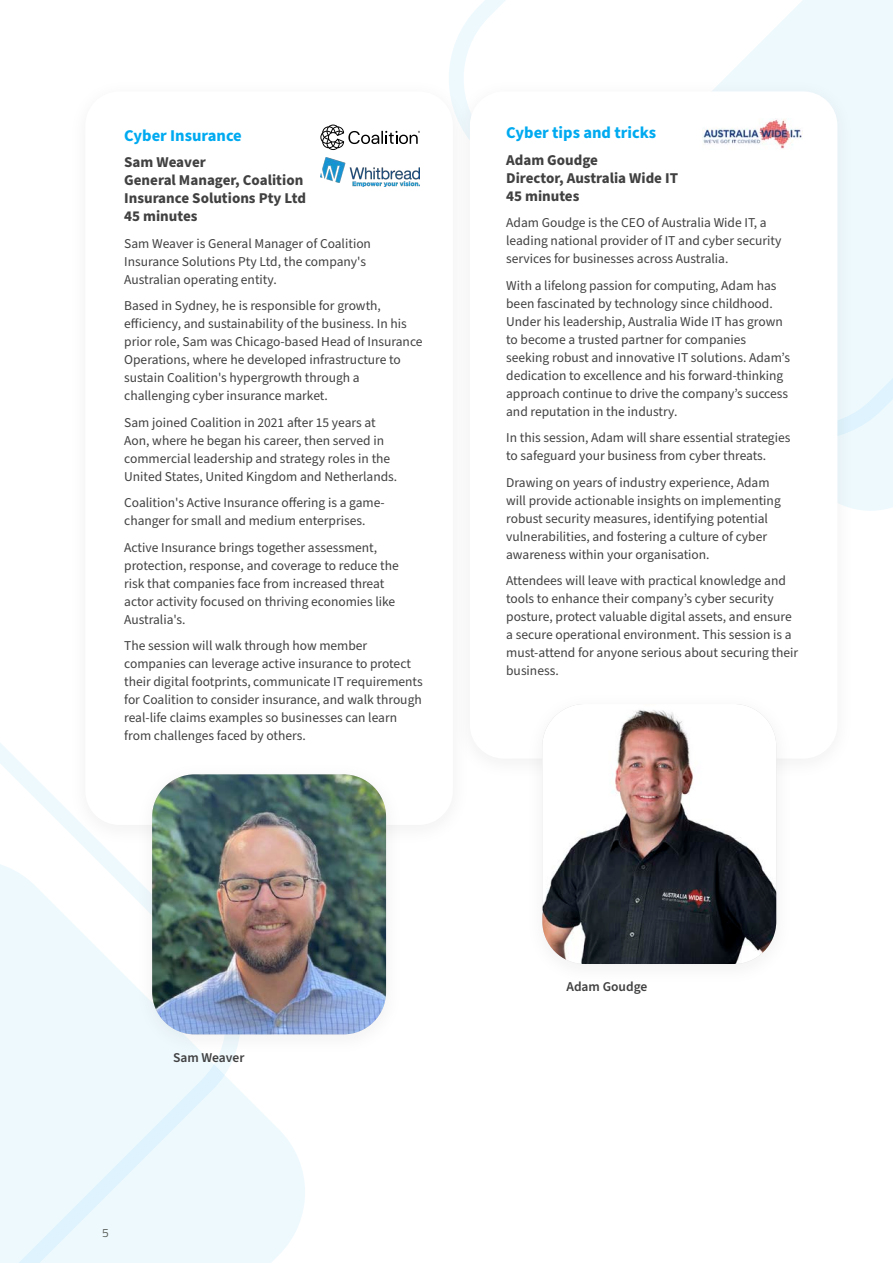
<style>
.page{position:relative;width:893px;height:1263px;background:#fff}
.page>*{position:absolute;margin:0;border:0;box-sizing:border-box;transform-origin:0 0}
._8_12_Content_gray_Source_Sans_Pro{font:700 16.5px "Source Sans Pro";color:#00aaf0}
._8_12_Content_gray_Source_Sans_Pro-2{font:700 15px/18px "Source Sans Pro";color:#414141}
._8_12_Content_gray_Source_Sans_Pro-3{font:13.5px/18px "Source Sans Pro";color:#414141}
._8_12_Content_gray_Source_Sans_Pro-4{font:600 13.5px "Source Sans Pro";color:#414141}
._8_Content_gray_R_Titillium_Web{font:12px "Titillium Web";color:#5b605a}
</style>
<div class="page">
<svg style="left:263px;top:1114px;width:42px;height:149px;fill:#eef9fe"></svg>
<svg style="left:449px;top:0;width:444px;height:463px"></svg>
<svg style="left:0;top:743px;width:263px;height:520px"></svg>
<div style="left:451px;top:77px;width:405px;height:705px;background:#231f20;opacity:.07"></div>
<div style="left:470px;top:91px;width:367px;height:668px;background:#fff;border-radius:34px"></div>
<img style="left:703px;top:119px;width:99px;height:30px">
<div style="left:524px;top:690px;width:271px;height:297px;background:#fefefe"></div>
<img style="left:542px;top:704px;width:234px;height:260px">
<div style="left:67px;top:77px;width:405px;height:771px;background:#fbfbfc"></div>
<div style="left:85px;top:91px;width:368px;height:734px;background:#fff;border-radius:34px"></div>
<div style="left:134px;top:760px;width:271px;height:297px;background:#231f20;opacity:.07"></div>
<img style="left:152px;top:774px;width:234px;height:260px">
<img style="left:320px;top:157px;width:100px;height:29px">
<svg style="left:320px;top:125px;width:100px;height:25px"></svg>
<p class="_8_12_Content_gray_Source_Sans_Pro" style="left:124px;top:124px;width:119px">Cyber Insurance</p>
<p class="_8_12_Content_gray_Source_Sans_Pro-2" style="left:124px;top:154px;width:183px">Sam Weaver<br>General Manager, Coalition<br>Insurance Solutions Pty Ltd<br>45 minutes</p>
<p class="_8_12_Content_gray_Source_Sans_Pro-3" style="left:124px;top:235px;width:248px">Sam Weaver is General Manager of Coalition<br>Insurance Solutions Pty Ltd, the company's<br>Australian operating entity.</p>
<p class="_8_12_Content_gray_Source_Sans_Pro-3" style="left:124px;top:297px;width:300px">Based in Sydney, he is responsible for growth, efficiency, and sustainability of the business. In his prior role, Sam was Chicago-based Head of Insurance Operations, where he developed infrastructure to sustain Coalition's hypergrowth through a challenging cyber insurance market.</p>
<p class="_8_12_Content_gray_Source_Sans_Pro-3" style="left:124px;top:414px;width:275px">Sam joined Coalition in 2021 after 15 years at Aon, where he began his career, then served in commercial leadership and strategy roles in the United States, United Kingdom and Netherlands.</p>
<p class="_8_12_Content_gray_Source_Sans_Pro-3" style="left:124px;top:494px;width:262px">Coalition's Active Insurance offering is a game&shy;changer for small and medium enterprises.</p>
<p class="_8_12_Content_gray_Source_Sans_Pro-3" style="left:124px;top:539px;width:276px">Active Insurance brings together assessment, protection, response, and coverage to reduce the risk that companies face from increased threat actor activity focused on thriving economies like Australia's.</p>
<p class="_8_12_Content_gray_Source_Sans_Pro-3" style="left:124px;top:637px;width:300px">The session will walk through how member companies can leverage active insurance to protect their digital footprints, communicate IT requirements for Coalition to consider insurance, and walk through real-life claims examples so businesses can learn from challenges faced by others.</p>
<p class="_8_12_Content_gray_Source_Sans_Pro" style="left:506px;top:121px;width:152px">Cyber tips and tricks</p>
<p class="_8_12_Content_gray_Source_Sans_Pro-2" style="left:506px;top:151px;width:173px">Adam Goudge<br>Director, Australia Wide IT<br>45 minutes</p>
<p class="_8_12_Content_gray_Source_Sans_Pro-3" style="left:506px;top:214px;width:277px">Adam Goudge is the CEO of Australia Wide IT, a leading national provider of IT and cyber security services for businesses across Australia.</p>
<p class="_8_12_Content_gray_Source_Sans_Pro-3" style="left:506px;top:276px;width:285px">With a lifelong passion for computing, Adam has been fascinated by technology since childhood.<br>Under his leadership, Australia Wide IT has grown to become a trusted partner for companies seeking robust and innovative IT solutions. Adam’s dedication to excellence and his forward-thinking approach continue to drive the company’s success and reputation in the industry.</p>
<p class="_8_12_Content_gray_Source_Sans_Pro-3" style="left:506px;top:429px;width:286px">In this session, Adam will share essential strategies to safeguard your business from cyber threats.</p>
<p class="_8_12_Content_gray_Source_Sans_Pro-3" style="left:506px;top:473px;width:276px">Drawing on years of industry experience, Adam will provide actionable insights on implementing robust security measures, identifying potential vulnerabilities, and fostering a culture of cyber awareness within your organisation.</p>
<p class="_8_12_Content_gray_Source_Sans_Pro-3" style="left:506px;top:572px;width:294px">Attendees will leave with practical knowledge and tools to enhance their company’s cyber security posture, protect valuable digital assets, and ensure a secure operational environment. This session is a must-attend for anyone serious about securing their business.</p>
<p class="_8_12_Content_gray_Source_Sans_Pro-4" style="left:173px;top:1048px;width:73px">Sam Weaver</p>
<p class="_8_Content_gray_R_Titillium_Web" style="left:102px;top:1224px;width:8px">5</p>
<p class="_8_12_Content_gray_Source_Sans_Pro-4" style="left:566px;top:978px;width:82px">Adam Goudge</p>
</div>
